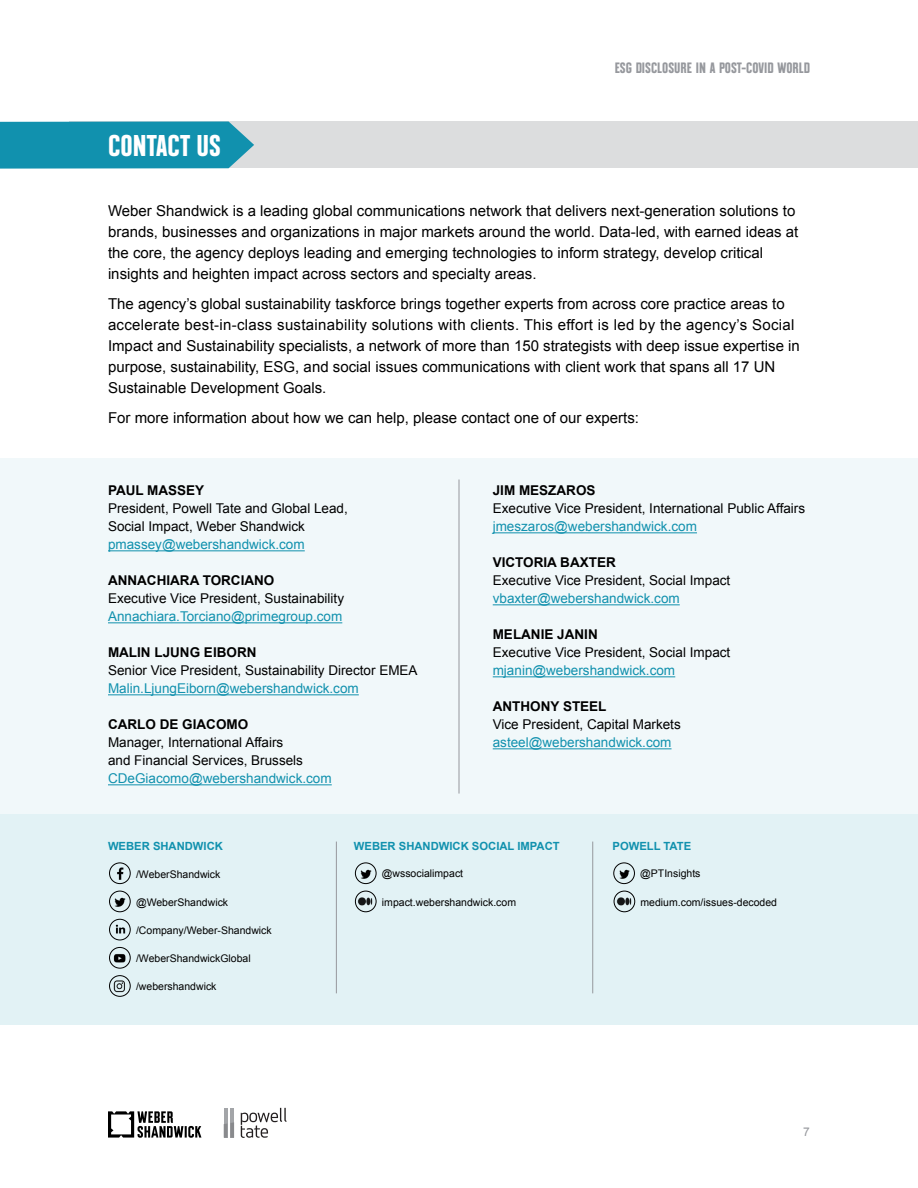
<style>
.page{position:relative;width:918px;height:1188px;background:#fff}
.page>*{position:absolute;margin:0;border:0;box-sizing:border-box;transform-origin:0 0}
.t1{font:700 30px "Always Montefiore";color:#fff}
.Body{font:15px/21px "Arial";color:#000}
.t2{font:700 15px "Always Montefiore";color:#96989d}
.Footer_Body{font:13.5px/18px "Arial";color:#000}
.t3{font:12px "Arial";color:#96989d}
.t4{font:700 11.25px "Arial";color:#1191ae}
.t5{font:10.5px "Arial";color:#000}
.s1{font-weight:700}
.s2{color:#1191ae}
</style>
<div class="page">
<svg style="left:108px;top:1111px;width:93px;height:27px"></svg>
<hr style="left:224px;top:1109px;width:3px;height:29px;background:#a3a5a8">
<svg style="left:241px;top:1108px;width:46px;height:30px"></svg>
<hr style="left:230px;top:1108px;width:4px;height:30px;background:#a3a5a8">
<svg style="left:224px;top:1122px;width:10px;height:16px"></svg>
<div style="left:70px;top:122px;width:848px;height:46px;background:#dcddde"></div>
<svg style="left:0;top:121px;width:254px;height:48px"></svg>
<div style="left:0;top:459px;width:918px;height:356px;background:#f1f8fa"></div>
<div style="left:0;top:815px;width:918px;height:210px;background:#e2f2f5"></div>
<hr style="left:108px;top:550px;width:197px;height:1px;background:#1191ae">
<hr style="left:108px;top:622px;width:234px;height:1px;background:#1191ae">
<hr style="left:108px;top:694px;width:251px;height:1px;background:#1191ae">
<hr style="left:108px;top:784px;width:224px;height:1px;background:#1191ae">
<hr style="left:493px;top:532px;width:204px;height:1px;background:#1191ae">
<hr style="left:493px;top:604px;width:187px;height:1px;background:#1191ae">
<hr style="left:493px;top:676px;width:182px;height:1px;background:#1191ae">
<hr style="left:493px;top:748px;width:179px;height:1px;background:#1191ae">
<hr style="left:459px;top:480px;width:1px;height:314px;background:#96989d">
<div style="left:109px;top:863px;width:22px;height:21px;border:1px solid #000;border-radius:50%"></div>
<img style="left:114px;top:865px;width:12px;height:17px">
<div style="left:109px;top:975px;width:22px;height:22px;border:1px solid #000;border-radius:50%"></div>
<svg style="left:114px;top:980px;width:11px;height:12px"></svg>
<div style="left:109px;top:947px;width:22px;height:21px;border:1px solid #000;border-radius:50%"></div>
<svg style="left:113px;top:954px;width:13px;height:9px"></svg>
<div style="left:109px;top:891px;width:22px;height:21px;border:1px solid #000;border-radius:50%"></div>
<svg style="left:115px;top:897px;width:11px;height:10px"></svg>
<div style="left:109px;top:919px;width:22px;height:21px;border:1px solid #000;border-radius:50%"></div>
<svg style="left:115px;top:924px;width:11px;height:10px"></svg>
<div style="left:355px;top:863px;width:21px;height:21px;border:1px solid #000;border-radius:50%"></div>
<svg style="left:360px;top:869px;width:12px;height:10px"></svg>
<div style="left:355px;top:891px;width:21px;height:21px;border:1px solid #000;border-radius:50%"></div>
<img style="left:358px;top:896px;width:16px;height:10px">
<div style="left:613px;top:863px;width:22px;height:21px;border:1px solid #000;border-radius:50%"></div>
<svg style="left:619px;top:869px;width:11px;height:10px"></svg>
<div style="left:614px;top:891px;width:21px;height:21px;border:1px solid #000;border-radius:50%"></div>
<img style="left:617px;top:897px;width:15px;height:9px">
<hr style="left:336px;top:842px;width:1px;height:151px;background:#96989d">
<hr style="left:592px;top:842px;width:1px;height:151px;background:#96989d">
<p class="t1" style="left:108px;top:128px;width:114px">CONTACT US</p>
<p class="t2" style="left:615px;top:59px;width:197px">ESG DISCLOSURE IN A POST-COVID WORLD</p>
<p class="Body" style="left:108px;top:200px;width:692px">Weber Shandwick is a leading global communications network that delivers next-generation solutions to brands, businesses and organizations in major markets around the world. Data-led, with earned ideas at the core, the agency deploys leading and emerging technologies to inform strategy, develop critical insights and heighten impact across sectors and specialty areas.</p>
<p class="Body" style="left:108px;top:293px;width:693px">The agency’s global sustainability taskforce brings together experts from across core practice areas to accelerate best-in-class sustainability solutions with clients. This effort is led by the agency’s Social Impact and Sustainability specialists, a network of more than 150 strategists with deep issue expertise in purpose, sustainability, ESG, and social issues communications with client work that spans all 17 UN Sustainable Development Goals.</p>
<p class="Body" style="left:108px;top:407px;width:533px">For more information about how we can help, please contact one of our experts:</p>
<p class="Footer_Body" style="left:108px;top:482px;width:241px"><span class="s1">PAUL MASSEY<br></span>President, Powell Tate and Global Lead,<br>Social Impact, Weber Shandwick <span class="s2">pmassey@webershandwick.com</span></p>
<p class="Footer_Body" style="left:108px;top:572px;width:238px"><span class="s1">ANNACHIARA TORCIANO<br></span>Executive Vice President, Sustainability<br><span class="s2">Annachiara.Torciano@primegroup.com</span></p>
<p class="Footer_Body" style="left:108px;top:644px;width:311px"><span class="s1">MALIN LJUNG EIBORN<br></span>Senior Vice President, Sustainability Director EMEA<br><span class="s2">Malin.LjungEiborn@webershandwick.com</span></p>
<p class="Footer_Body" style="left:108px;top:716px;width:225px"><span class="s1">CARLO DE GIACOMO<br></span>Manager, International Affairs<br>and Financial Services, Brussels<br><span class="s2">CDeGiacomo@webershandwick.com</span></p>
<p class="Footer_Body" style="left:493px;top:482px;width:314px"><span class="s1">JIM MESZAROS<br></span>Executive Vice President, International Public Affairs <span class="s2">jmeszaros@webershandwick.com</span></p>
<p class="Footer_Body" style="left:493px;top:554px;width:239px"><span class="s1">VICTORIA BAXTER<br></span>Executive Vice President, Social Impact <span class="s2">vbaxter@webershandwick.com</span></p>
<p class="Footer_Body" style="left:493px;top:626px;width:239px"><span class="s1">MELANIE JANIN<br></span>Executive Vice President, Social Impact <span class="s2">mjanin@webershandwick.com</span></p>
<p class="Footer_Body" style="left:493px;top:698px;width:190px"><span class="s1">ANTHONY STEEL<br></span>Vice President, Capital Markets <span class="s2">asteel@webershandwick.com</span></p>
<p class="t4" style="left:108px;top:838px;width:116px">WEBER SHANDWICK</p>
<p class="t5" style="left:136px;top:867px;width:86px">/WeberShandwick</p>
<p class="t5" style="left:136px;top:895px;width:94px">@WeberShandwick</p>
<p class="t5" style="left:136px;top:923px;width:137px">/Company/Weber-Shandwick</p>
<p class="t5" style="left:136px;top:952px;width:116px">/WeberShandwickGlobal</p>
<p class="t5" style="left:136px;top:980px;width:82px">/webershandwick</p>
<p class="t4" style="left:354px;top:838px;width:207px">WEBER SHANDWICK SOCIAL IMPACT</p>
<p class="t5" style="left:382px;top:866px;width:83px">@wssocialimpact</p>
<p class="t5" style="left:382px;top:895px;width:136px">impact.webershandwick.com</p>
<p class="t4" style="left:613px;top:838px;width:80px">POWELL TATE</p>
<p class="t5" style="left:640px;top:866px;width:62px">@PTInsights</p>
<p class="t5" style="left:641px;top:895px;width:138px">medium.com/issues-decoded</p>
<p class="t3" style="left:803px;top:1124px;width:8px">7</p>
</div>
